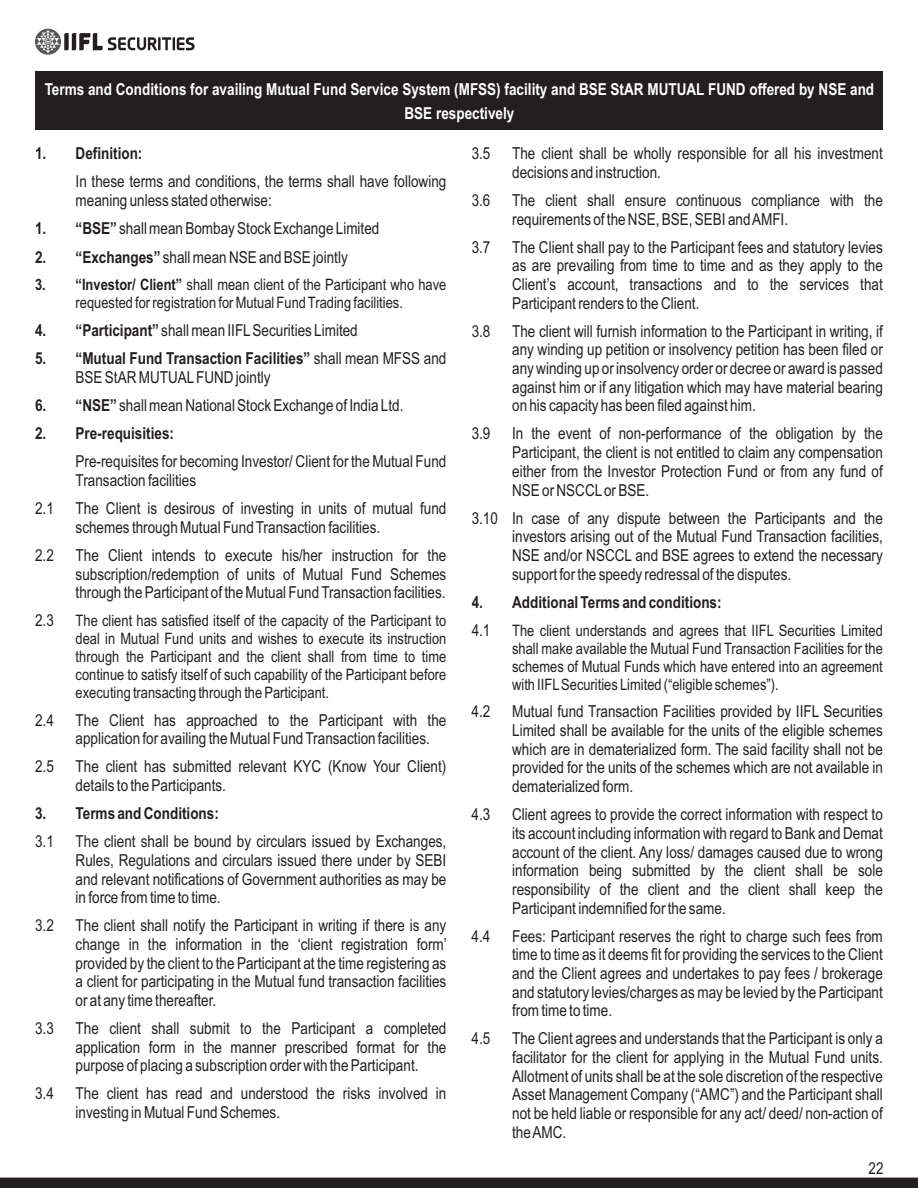
<style>
.page{position:relative;width:918px;height:1188px;background:#fff}
.page>*{position:absolute;margin:0;border:0;box-sizing:border-box;transform-origin:0 0}
.t1{font:16.5px/18.8px "Arial Narrow";color:#231f20;text-align:justify}
.t2{font:700 16.5px/24px "Arial Narrow";color:#fff;text-align:center}
.t3{font:700 16.5px "Arial Narrow";color:#231f20}
.t4{font:15.75px/17.9px "Arial Narrow";color:#231f20;text-align:justify}
.s1{font-weight:700}
</style>
<div class="page">
<div style="left:35px;top:71px;width:848px;height:59px;background:#231f20"></div>
<div style="left:0;top:1178px;width:918px;height:10px;background:#231f20"></div>
<svg style="left:35px;top:29px;width:26px;height:26px"></svg>
<svg style="left:37px;top:30px;width:158px;height:23px"></svg>
<p class="t2" style="left:45px;top:79px;width:831px">Terms and Conditions for availing Mutual Fund Service System (MFSS) facility and BSE StAR MUTUAL FUND offered by NSE and<br>BSE respectively</p>
<p class="t3" style="left:35px;top:148px;width:109px">1. Definition:</p>
<p class="t1" style="left:76px;top:174px;width:372px">In these terms and conditions, the terms shall have following meaning unless stated otherwise:</p>
<p class="t1" style="left:35px;top:221px;width:346px"><span class="s1">1. “BSE”</span> shall mean Bombay Stock Exchange Limited</p>
<p class="t1" style="left:35px;top:249px;width:314px"><span class="s1">2. “Exchanges”</span> shall mean NSE and BSE jointly</p>
<p class="t4" style="left:35px;top:277px;width:413px;text-align:center"><span class="s1">3. “Investor/ Client”</span> shall mean client of the Participant who have requested for registration for Mutual Fund Trading facilities.</p>
<p class="t1" style="left:35px;top:322px;width:324px"><span class="s1">4. “Participant”</span> shall mean IIFLSecurities Limited</p>
<p class="t1" style="left:76px;top:351px;width:372px;text-indent:-40px"><span class="s1">5. “Mutual Fund Transaction Facilities”</span> shall mean MFSS and<br>BSE StAR MUTUALFUND jointly</p>
<p class="t1" style="left:35px;top:398px;width:370px"><span class="s1">6. “NSE”</span> shall mean National Stock Exchange of India Ltd.</p>
<p class="t3" style="left:35px;top:428px;width:141px">2. Pre-requisities:</p>
<p class="t1" style="left:76px;top:454px;width:372px">Pre-requisites for becoming Investor/ Client for the Mutual Fund<br>Transaction facilities</p>
<p class="t1" style="left:35px;top:501px;width:20px">2.1</p>
<p class="t1" style="left:76px;top:501px;width:372px">The Client is desirous of investing in units of mutual fund schemes through Mutual Fund Transaction facilities.</p>
<p class="t1" style="left:35px;top:547px;width:20px">2.2</p>
<p class="t1" style="left:76px;top:547px;width:372px">The Client intends to execute his/her instruction for the subscription/redemption of units of Mutual Fund Schemes through the Participant of the Mutual Fund Transaction facilities.</p>
<p class="t1" style="left:35px;top:613px;width:20px">2.3</p>
<p class="t4" style="left:76px;top:613px;width:372px">The client has satisfied itself of the capacity of the Participant to deal in Mutual Fund units and wishes to execute its instruction through the Participant and the client shall from time to time continue to satisfy itself of such capability of the Participant before executing transacting through the Participant.</p>
<p class="t1" style="left:35px;top:712px;width:20px">2.4</p>
<p class="t1" style="left:76px;top:712px;width:372px">The Client has approached to the Participant with the application for availing the Mutual Fund Transaction facilities.</p>
<p class="t1" style="left:35px;top:759px;width:20px">2.5</p>
<p class="t1" style="left:76px;top:759px;width:372px">The client has submitted relevant KYC (Know Your Client) details to the Participants.</p>
<p class="t3" style="left:35px;top:807px;width:185px">3. Terms and Conditions:</p>
<p class="t1" style="left:35px;top:834px;width:20px">3.1</p>
<p class="t1" style="left:76px;top:834px;width:372px">The client shall be bound by circulars issued by Exchanges, Rules, Regulations and circulars issued there under by SEBI and relevant notifications of Government authorities as may be in force from time to time.</p>
<p class="t1" style="left:35px;top:918px;width:20px">3.2</p>
<p class="t1" style="left:76px;top:918px;width:373px">The client shall notify the Participant in writing if there is any change in the information in the ‘client registration form’ provided by the client to the Participant at the time registering as a client for participating in the Mutual fund transaction facilities or at any time thereafter.</p>
<p class="t1" style="left:35px;top:1021px;width:20px">3.3</p>
<p class="t1" style="left:76px;top:1021px;width:372px">The client shall submit to the Participant a completed application form in the manner prescribed format for the purpose of placing a subscription order with the Participant.</p>
<p class="t1" style="left:35px;top:1086px;width:20px">3.4</p>
<p class="t1" style="left:76px;top:1086px;width:372px">The client has read and understood the risks involved in investing in Mutual Fund Schemes.</p>
<p class="t1" style="left:472px;top:146px;width:20px">3.5</p>
<p class="t1" style="left:512px;top:146px;width:372px">The client shall be wholly responsible for all his investment decisions and instruction.</p>
<p class="t1" style="left:472px;top:192px;width:20px">3.6</p>
<p class="t1" style="left:512px;top:192px;width:372px">The client shall ensure continuous compliance with the requirements of the NSE, BSE, SEBI andAMFI.</p>
<p class="t1" style="left:472px;top:239px;width:20px">3.7</p>
<p class="t1" style="left:512px;top:239px;width:372px">The Client shall pay to the Participant fees and statutory levies as are prevailing from time to time and as they apply to the Client’s account, transactions and to the services that Participant renders to the Client.</p>
<p class="t1" style="left:472px;top:323px;width:20px">3.8</p>
<p class="t1" style="left:512px;top:323px;width:372px">The client will furnish information to the Participant in writing, if any winding up petition or insolvency petition has been filed or any winding up or insolvency order or decree or award is passed against him or if any litigation which may have material bearing on his capacity has been filed against him.</p>
<p class="t1" style="left:472px;top:426px;width:20px">3.9</p>
<p class="t1" style="left:512px;top:426px;width:372px">In the event of non-performance of the obligation by the Participant, the client is not entitled to claim any compensation either from the Investor Protection Fund or from any fund of NSE or NSCCLor BSE.</p>
<p class="t1" style="left:512px;top:510px;width:372px;text-indent:-40px">3.10 In case of any dispute between the Participants and the investors arising out of the Mutual Fund Transaction facilities, NSE and/or NSCCL and BSE agrees to extend the necessary support for the speedy redressal of the disputes.</p>
<p class="t3" style="left:472px;top:596px;width:251px">4. Additional Terms and conditions:</p>
<p class="t1" style="left:472px;top:622px;width:20px">4.1</p>
<p class="t4" style="left:512px;top:623px;width:372px">The client understands and agrees that IIFL Securities Limited shall make available the Mutual Fund Transaction Facilities for the schemes of Mutual Funds which have entered into an agreement with IIFLSecurities Limited (“eligible schemes”).</p>
<p class="t1" style="left:472px;top:704px;width:20px">4.2</p>
<p class="t1" style="left:512px;top:704px;width:372px">Mutual fund Transaction Facilities provided by IIFL Securities Limited shall be available for the units of the eligible schemes which are in dematerialized form. The said facility shall not be provided for the units of the schemes which are not available in dematerialized form.</p>
<p class="t1" style="left:472px;top:807px;width:20px">4.3</p>
<p class="t1" style="left:512px;top:807px;width:372px">Client agrees to provide the correct information with respect to its account including information with regard to Bank and Demat account of the client. Any loss/ damages caused due to wrong information being submitted by the client shall be sole responsibility of the client and the client shall keep the Participant indemnified for the same.</p>
<p class="t1" style="left:472px;top:928px;width:20px">4.4</p>
<p class="t1" style="left:512px;top:928px;width:372px">Fees: Participant reserves the right to charge such fees from time to time as it deems fit for providing the services to the Client and the Client agrees and undertakes to pay fees / brokerage and statutory levies/charges as may be levied by the Participant from time to time.</p>
<p class="t1" style="left:472px;top:1031px;width:20px">4.5</p>
<p class="t1" style="left:512px;top:1031px;width:372px">The Client agrees and understands that the Participant is only a facilitator for the client for applying in the Mutual Fund units.<br>Allotment of units shall be at the sole discretion of the respective Asset Management Company (“AMC”) and the Participant shall not be held liable or responsible for any act/ deed/ non-action of theAMC.</p>
<p class="t1" style="left:868px;top:1161px;width:17px">22</p>
</div>
